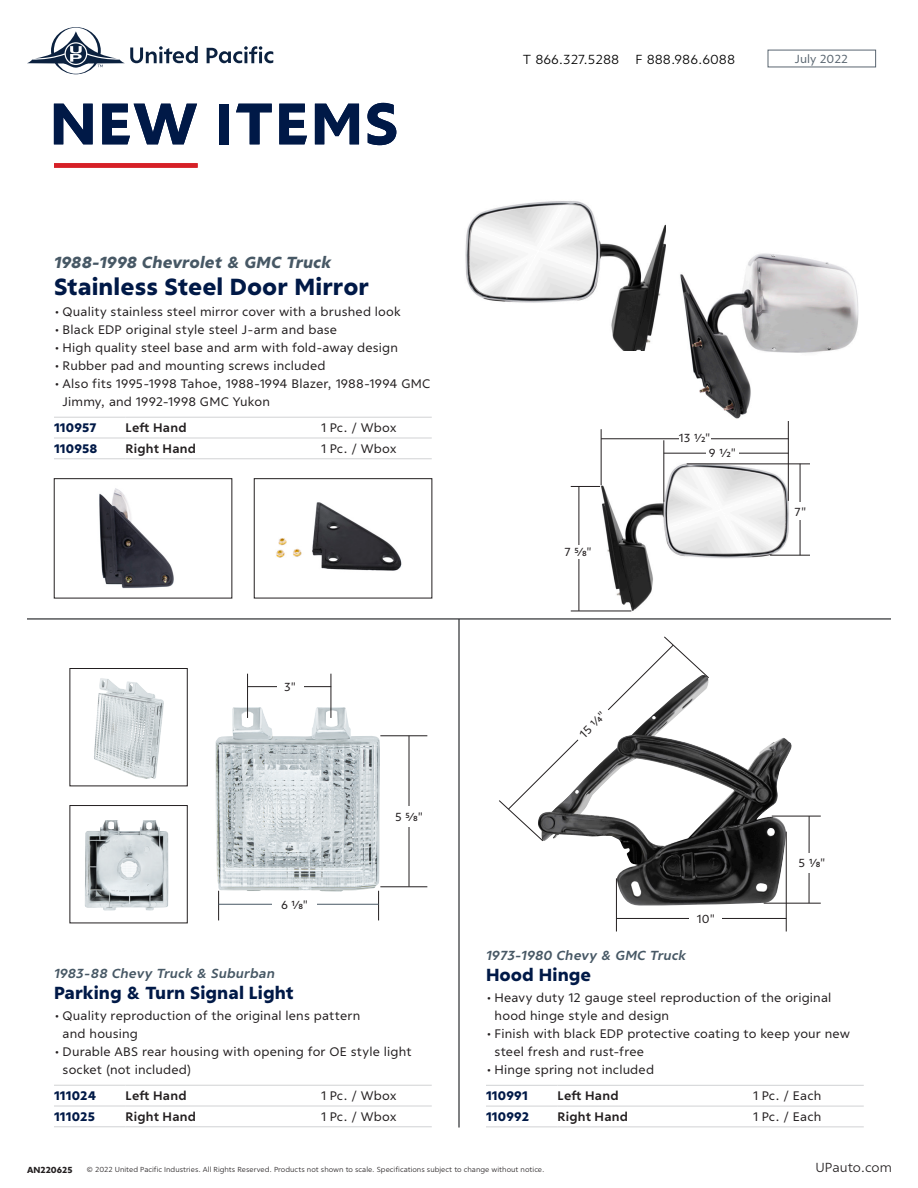
<style>
.page{position:relative;width:918px;height:1188px;background:#fff}
.page>*{position:absolute;margin:0;border:0;box-sizing:border-box;transform-origin:0 0}
.t1{font:800 60px "Ricardo";letter-spacing:.03em;color:#001947}
.Item_Name__Small{font:800 24px "Ricardo";color:#001947}
.Item_Name__Small-2{font:800 18px "Ricardo";color:#001947}
.Item_Year-Category{font:italic 800 16.5px "Ricardo";letter-spacing:.005em;color:#475865}
.Item_Year-Category-2{font:italic 700 13.5px "Ricardo";letter-spacing:.01em;color:#475865}
.t2{font:300 13.5px "Ricardo";color:#000}
.t3{font:300 13.5px "Ricardo";color:#231f20}
.t4{font:12.75px/18px "Ricardo";letter-spacing:.01em;color:#231f20}
.t5{font:700 12.75px "Ricardo";letter-spacing:.015em;color:#231f20}
.Item_Number{font:800 12.75px "Ricardo";letter-spacing:.01em;color:#001947}
.Description{font:12px "Ricardo";color:#231f20}
.t6{font:12px "Ricardo";color:#5a6671}
.t7{font:800 9px "Ricardo";color:#231f20}
.t8{font:300 7.5px "Ricardo";color:#231f20}
</style>
<div class="page">
<svg style="left:207px;top:46px;width:66px;height:17px"></svg>
<svg style="left:27px;top:27px;width:171px;height:47px"></svg>
<div style="left:54px;top:163px;width:144px;height:5px;background:#d62027"></div>
<hr style="left:54px;top:417px;width:72px;height:1px;background:#d1d2d4">
<hr style="left:126px;top:417px;width:195px;height:1px;background:#d1d2d4">
<hr style="left:321px;top:417px;width:111px;height:1px;background:#d1d2d4">
<hr style="left:54px;top:438px;width:72px;height:1px;background:#d1d2d4">
<hr style="left:126px;top:438px;width:195px;height:1px;background:#d1d2d4">
<hr style="left:321px;top:438px;width:111px;height:1px;background:#d1d2d4">
<hr style="left:54px;top:458px;width:72px;height:1px;background:#d1d2d4">
<hr style="left:126px;top:458px;width:195px;height:1px;background:#d1d2d4">
<hr style="left:321px;top:458px;width:111px;height:1px;background:#d1d2d4">
<hr style="left:486px;top:1085px;width:72px;height:1px;background:#d1d2d4">
<hr style="left:558px;top:1085px;width:195px;height:1px;background:#d1d2d4">
<hr style="left:753px;top:1085px;width:111px;height:1px;background:#d1d2d4">
<hr style="left:486px;top:1106px;width:72px;height:1px;background:#d1d2d4">
<hr style="left:558px;top:1106px;width:195px;height:1px;background:#d1d2d4">
<hr style="left:753px;top:1106px;width:111px;height:1px;background:#d1d2d4">
<hr style="left:486px;top:1126px;width:72px;height:1px;background:#d1d2d4">
<hr style="left:558px;top:1126px;width:195px;height:1px;background:#d1d2d4">
<hr style="left:753px;top:1126px;width:111px;height:1px;background:#d1d2d4">
<hr style="left:54px;top:1085px;width:72px;height:1px;background:#d1d2d4">
<hr style="left:126px;top:1085px;width:195px;height:1px;background:#d1d2d4">
<hr style="left:321px;top:1085px;width:111px;height:1px;background:#d1d2d4">
<hr style="left:54px;top:1106px;width:72px;height:1px;background:#d1d2d4">
<hr style="left:126px;top:1106px;width:195px;height:1px;background:#d1d2d4">
<hr style="left:321px;top:1106px;width:111px;height:1px;background:#d1d2d4">
<hr style="left:54px;top:1126px;width:72px;height:1px;background:#d1d2d4">
<hr style="left:126px;top:1126px;width:195px;height:1px;background:#d1d2d4">
<hr style="left:321px;top:1126px;width:111px;height:1px;background:#d1d2d4">
<hr style="left:27px;top:619px;width:864px;height:1px;background:#000307">
<img style="left:99px;top:488px;width:75px;height:101px">
<div style="left:54px;top:478px;width:178px;height:120px;border:1px solid #231f20"></div>
<img style="left:465px;top:201px;width:200px;height:150px">
<img style="left:276px;top:502px;width:126px;height:69px">
<div style="left:254px;top:478px;width:178px;height:120px;border:1px solid #231f20"></div>
<hr style="left:459px;top:619px;width:1px;height:509px;background:#000307">
<img style="left:600px;top:462px;width:196px;height:150px">
<hr style="left:788px;top:420px;width:1px;height:81px;background:#231f20">
<hr style="left:601px;top:429px;width:1px;height:56px;background:#231f20">
<hr style="left:664px;top:440px;width:1px;height:62px;background:#231f20">
<hr style="left:687px;top:464px;width:123px;height:1px;background:#231f20">
<hr style="left:770px;top:555px;width:40px;height:1px;background:#231f20">
<hr style="left:601px;top:439px;width:188px;height:1px;background:#231f20">
<hr style="left:664px;top:453px;width:125px;height:1px;background:#231f20">
<div style="left:679px;top:432px;width:32px;height:12px;background:#fff"></div>
<div style="left:706px;top:447px;width:33px;height:11px;background:#fff"></div>
<hr style="left:800px;top:464px;width:1px;height:91px;background:#231f20">
<div style="left:793px;top:502px;width:15px;height:18px;background:#fff"></div>
<svg style="left:571px;top:486px;width:29px;height:1px"></svg>
<hr style="left:571px;top:611px;width:60px;height:1px;background:#231f20">
<hr style="left:579px;top:486px;width:1px;height:125px;background:#231f20">
<div style="left:563px;top:545px;width:31px;height:13px;background:#fff"></div>
<img style="left:542px;top:737px;width:251px;height:169px">
<svg style="left:499px;top:636px;width:210px;height:205px"></svg>
<hr style="left:772px;top:816px;width:49px;height:1px;background:#231f20">
<hr style="left:764px;top:903px;width:57px;height:1px;background:#231f20">
<hr style="left:809px;top:816px;width:1px;height:87px;background:#231f20">
<div style="left:793px;top:853px;width:38px;height:20px;background:#fff"></div>
<hr style="left:616px;top:878px;width:1px;height:53px;background:#231f20">
<hr style="left:786px;top:832px;width:1px;height:100px;background:#231f20">
<hr style="left:616px;top:918px;width:170px;height:1px;background:#231f20">
<div style="left:689px;top:911px;width:33px;height:14px;background:#fff"></div>
<img style="left:94px;top:678px;width:70px;height:101px">
<div style="left:70px;top:668px;width:118px;height:118px;border:1px solid #231f20"></div>
<img style="left:85px;top:820px;width:84px;height:91px">
<div style="left:70px;top:805px;width:118px;height:118px;border:1px solid #231f20"></div>
<img style="left:215px;top:707px;width:165px;height:185px">
<hr style="left:247px;top:674px;width:1px;height:44px;background:#231f20">
<svg style="left:218px;top:891px;width:1px;height:29px"></svg>
<svg style="left:378px;top:891px;width:1px;height:29px"></svg>
<hr style="left:331px;top:674px;width:1px;height:44px;background:#231f20">
<hr style="left:248px;top:686px;width:83px;height:1px;background:#231f20">
<div style="left:277px;top:677px;width:26px;height:19px;background:#fff"></div>
<hr style="left:380px;top:736px;width:47px;height:1px;background:#231f20">
<hr style="left:380px;top:887px;width:47px;height:1px;background:#231f20">
<hr style="left:409px;top:736px;width:1px;height:151px;background:#231f20">
<div style="left:387px;top:807px;width:44px;height:20px;background:#fff"></div>
<hr style="left:218px;top:904px;width:161px;height:1px;background:#475865">
<div style="left:272px;top:895px;width:45px;height:20px;background:#fff"></div>
<img style="left:680px;top:253px;width:179px;height:166px">
<p class="t1" style="left:50px;top:87px;width:350px">NEW ITEMS</p>
<p class="Item_Year-Category" style="left:54px;top:252px;width:279px">1988-1998 Chevrolet &amp; GMC Truck</p>
<p class="Item_Name__Small" style="left:54px;top:272px;width:317px">Stainless Steel Door Mirror</p>
<p class="t4" style="left:54px;top:303px;width:348px">• Quality stainless steel mirror cover with a brushed look</p>
<p class="t4" style="left:54px;top:321px;width:285px">• Black EDP original style steel J-arm and base</p>
<p class="t4" style="left:54px;top:339px;width:346px">• High quality steel base and arm with fold-away design</p>
<p class="t4" style="left:54px;top:357px;width:273px">• Rubber pad and mounting screws included</p>
<p class="t4" style="left:63px;top:375px;width:369px;text-indent:-9px">• Also fits 1995-1998 Tahoe, 1988-1994 Blazer, 1988-1994 GMC<br>Jimmy, and 1992-1998 GMC Yukon</p>
<p class="Item_Number" style="left:54px;top:420px;width:44px">110957</p>
<p class="t5" style="left:126px;top:420px;width:63px">Left Hand</p>
<p class="t4" style="left:321px;top:419px;width:77px">1 Pc. / Wbox</p>
<p class="Item_Number" style="left:54px;top:441px;width:45px">110958</p>
<p class="t5" style="left:126px;top:441px;width:72px">Right Hand</p>
<p class="t4" style="left:321px;top:440px;width:77px">1 Pc. / Wbox</p>
<p class="Description" style="left:284px;top:680px;width:14px">3"</p>
<p class="Description" style="left:281px;top:898px;width:29px">6 1⁄8"</p>
<p class="Description" style="left:395px;top:810px;width:29px">5 5⁄8"</p>
<p class="Item_Year-Category-2" style="left:54px;top:965px;width:223px">1983-88 Chevy Truck &amp; Suburban</p>
<p class="Item_Name__Small-2" style="left:54px;top:982px;width:241px">Parking &amp; Turn Signal Light</p>
<p class="t4" style="left:63px;top:1007px;width:299px;text-indent:-9px">• Quality reproduction of the original lens pattern and housing</p>
<p class="t4" style="left:63px;top:1043px;width:350px;text-indent:-9px">• Durable ABS rear housing with opening for OE style light socket (not included)</p>
<p class="Item_Number" style="left:54px;top:1088px;width:44px">111024</p>
<p class="t5" style="left:126px;top:1088px;width:63px">Left Hand</p>
<p class="t4" style="left:321px;top:1087px;width:77px">1 Pc. / Wbox</p>
<p class="Item_Number" style="left:54px;top:1109px;width:43px">111025</p>
<p class="t5" style="left:126px;top:1109px;width:72px">Right Hand</p>
<p class="t4" style="left:321px;top:1108px;width:77px">1 Pc. / Wbox</p>
<p class="t2" style="left:523px;top:51px;width:214px">T 866.327.5288 F 888.986.6088</p>
<p class="t6" style="left:795px;top:52px;width:55px">July 2022</p>
<p class="Description" style="left:565px;top:545px;width:29px">7 5⁄8"</p>
<p class="Description" style="left:577px;top:731px;width:33px;rotate:-45deg">15 1⁄4"</p>
<p class="Description" style="left:679px;top:431px;width:33px">13 1⁄2"</p>
<p class="Description" style="left:709px;top:446px;width:29px">9 1⁄2"</p>
<p class="Description" style="left:795px;top:504px;width:13px">7"</p>
<p class="Description" style="left:697px;top:911px;width:20px">10"</p>
<p class="Description" style="left:799px;top:856px;width:29px">5 1⁄8"</p>
<p class="Item_Year-Category-2" style="left:486px;top:947px;width:202px">1973-1980 Chevy &amp; GMC Truck</p>
<p class="Item_Name__Small-2" style="left:486px;top:964px;width:107px">Hood Hinge</p>
<p class="t4" style="left:495px;top:989px;width:338px;text-indent:-9px">• Heavy duty 12 gauge steel reproduction of the original hood hinge style and design</p>
<p class="t4" style="left:495px;top:1025px;width:357px;text-indent:-9px">• Finish with black EDP protective coating to keep your new steel fresh and rust-free</p>
<p class="t4" style="left:486px;top:1061px;width:170px">• Hinge spring not included</p>
<p class="Item_Number" style="left:486px;top:1088px;width:43px">110991</p>
<p class="t5" style="left:558px;top:1088px;width:63px">Left Hand</p>
<p class="t4" style="left:753px;top:1087px;width:70px">1 Pc. / Each</p>
<p class="Item_Number" style="left:486px;top:1109px;width:45px">110992</p>
<p class="t5" style="left:558px;top:1109px;width:72px">Right Hand</p>
<p class="t4" style="left:753px;top:1108px;width:70px">1 Pc. / Each</p>
<p class="t7" style="left:27px;top:1164px;width:47px">AN220625</p>
<p class="t8" style="left:86px;top:1165px;width:460px">© 2022 United Pacific Industries. All Rights Reserved. Products not shown to scale. Specifications subject to change without notice.</p>
<p class="t3" style="left:816px;top:1160px;width:78px">UPauto.com</p>
</div>
